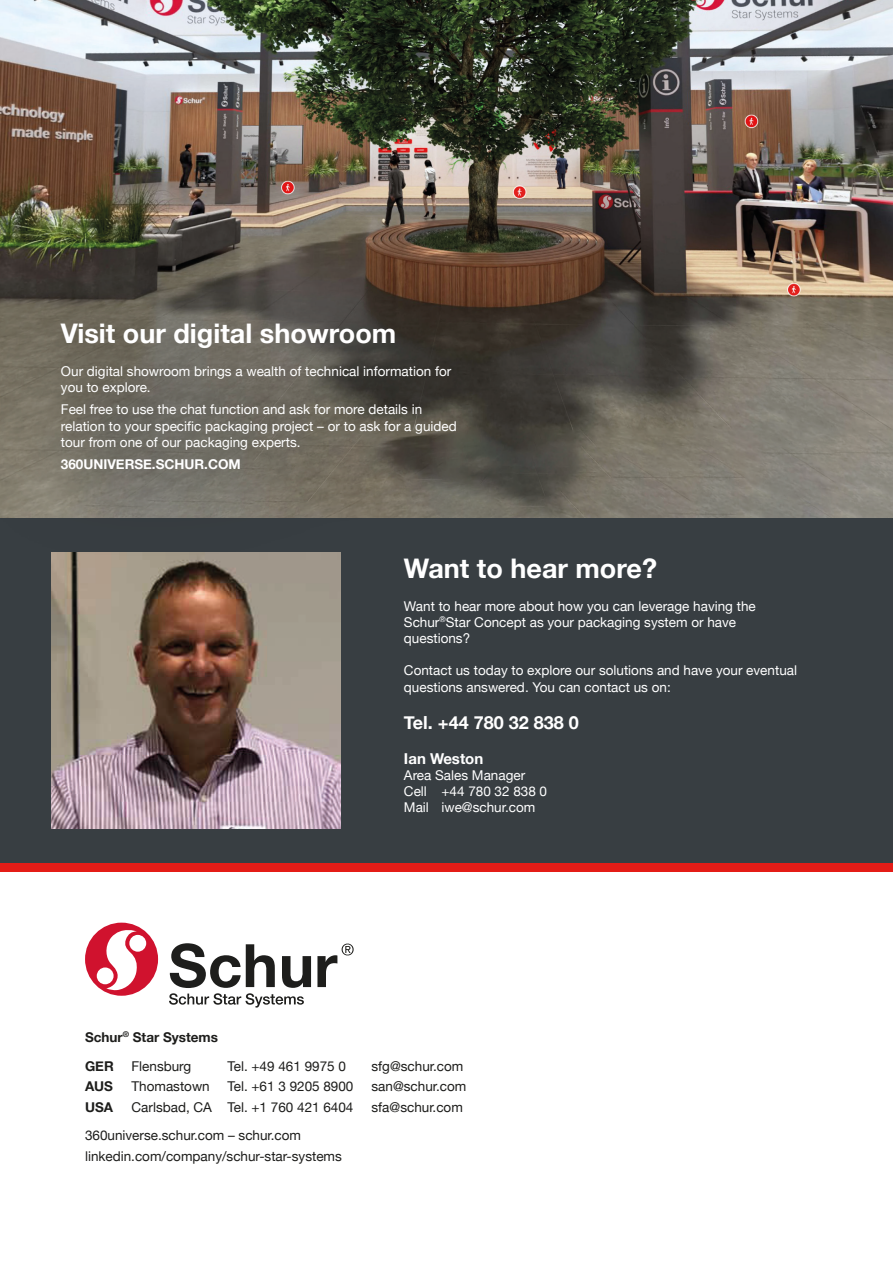
<style>
.page{position:relative;width:893px;height:1263px;background:#fff}
.page>*{position:absolute;margin:0;border:0;box-sizing:border-box;transform-origin:0 0}
.t1{font:700 27px "Helvetica Neue";color:#fff}
.t2{font:700 18px "Helvetica Neue";color:#fff}
.t3{font:700 15px "Helvetica Neue";color:#fff}
.t4{font:13.5px/16.2px "Helvetica Neue";color:#fff}
.t5{font:13.5px "Helvetica Neue";color:#1d1d1b}
.t6{font:700 13.5px "Helvetica Neue";color:#1d1d1b}
.t7{font:700 13.5px "Helvetica Neue";color:#fff}
</style>
<div class="page">
<img style="left:0;top:0;width:893px;height:518px">
<div style="left:0;top:518px;width:893px;height:354px;background:#383e42"></div>
<img style="left:52px;top:564px;width:289px;height:264px">
<div style="left:0;top:863px;width:893px;height:9px;background:#e41c17"></div>
<div style="left:85px;top:923px;width:73px;height:73px;background:#d0122e;border-radius:50%"></div>
<div style="left:129px;top:935px;width:17px;height:17px;background:#fff;border-radius:50%"></div>
<div style="left:97px;top:967px;width:17px;height:17px;background:#fff;border-radius:50%"></div>
<svg style="left:104px;top:926px;width:34px;height:64px"></svg>
<svg style="left:317px;top:943px;width:37px;height:44px"></svg>
<svg style="left:169px;top:943px;width:142px;height:64px"></svg>
<div style="left:0;top:232px;width:542px;height:332px;background:#1d1d1b;opacity:.4"></div>
<p class="t1" style="left:61px;top:312px;width:337px">Visit our digital showroom</p>
<p class="t4" style="left:61px;top:363px;width:392px">Our digital showroom brings a wealth of technical information for you to explore.</p>
<p class="t4" style="left:61px;top:402px;width:397px">Feel free to use the chat function and ask for more details in relation to your specific packaging project – or to ask for a guided tour from one of our packaging experts.</p>
<p class="t7" style="left:61px;top:454px;width:181px">360UNIVERSE.SCHUR.COM</p>
<p class="t1" style="left:404px;top:547px;width:255px">Want to hear more?</p>
<p class="t4" style="left:404px;top:598px;width:353px">Want to hear more about how you can leverage having the<br>Schur<sup>®</sup>Star Concept as your packaging system or have questions?</p>
<p class="t4" style="left:404px;top:663px;width:395px">Contact us today to explore our solutions and have your eventual questions answered. You can contact us on:</p>
<p class="t2" style="left:404px;top:709px;width:176px">Tel. +44 780 32 838 0</p>
<p class="t3" style="left:404px;top:746px;width:81px">Ian Weston</p>
<p class="t4" style="left:404px;top:768px;width:123px">Area Sales Manager</p>
<p class="t4" style="left:404px;top:784px;width:145px">Cell +44 780 32 838 0</p>
<p class="t4" style="left:404px;top:800px;width:133px">Mail iwe@schur.com</p>
<p class="t6" style="left:85px;top:1026px;width:135px">Schur<sup>®</sup> Star Systems</p>
<p class="t6" style="left:85px;top:1055px;width:30px">GER</p>
<p class="t5" style="left:132px;top:1056px;width:61px">Flensburg</p>
<p class="t5" style="left:228px;top:1056px;width:120px">Tel. +49 461 9975 0</p>
<p class="t5" style="left:372px;top:1056px;width:93px">sfg@schur.com</p>
<p class="t6" style="left:85px;top:1076px;width:30px">AUS</p>
<p class="t5" style="left:132px;top:1076px;width:80px">Thomastown</p>
<p class="t5" style="left:228px;top:1076px;width:127px">Tel. +61 3 9205 8900</p>
<p class="t5" style="left:372px;top:1076px;width:96px">san@schur.com</p>
<p class="t6" style="left:85px;top:1096px;width:30px">USA</p>
<p class="t5" style="left:132px;top:1097px;width:223px">Carlsbad, CA Tel. +1 760 421 6404</p>
<p class="t5" style="left:372px;top:1097px;width:93px">sfa@schur.com</p>
<p class="t5" style="left:85px;top:1126px;width:218px">360universe.schur.com – schur.com</p>
<p class="t5" style="left:85px;top:1146px;width:258px">linkedin.com/company/schur-star-systems</p>
</div>
